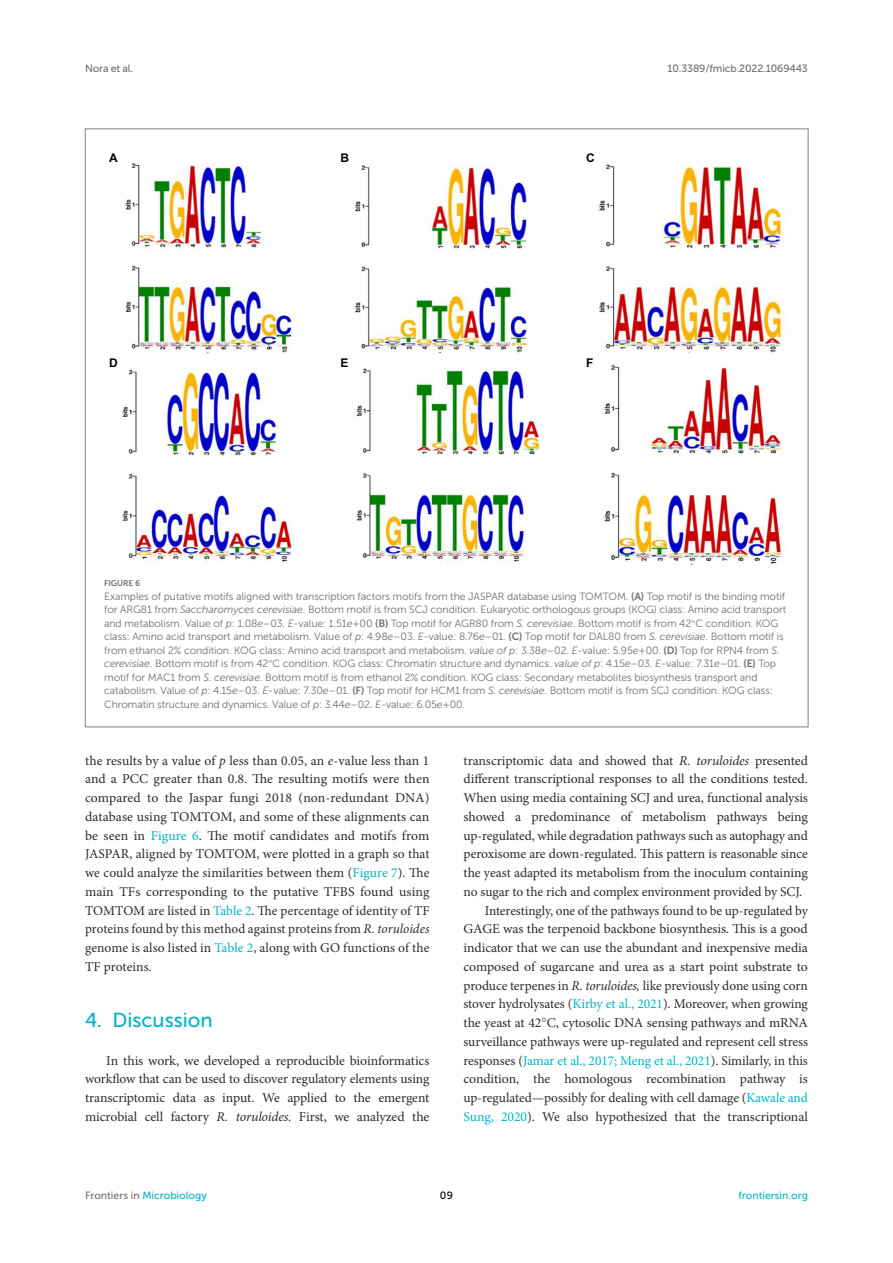
<style>
.page{position:relative;width:893px;height:1263px;background:#fff}
.page>*{position:absolute;margin:0;border:0;box-sizing:border-box;transform-origin:0 0}
.HEAD_1{font:20.25px "Museo Sans 500";color:#00b4c4}
.TEXT{font:13.5px/18.8px "Minion Pro";color:#2b2b2a;text-align:justify}
.TEXT_FLUSH{font:13.5px/18.8px "Minion Pro";letter-spacing:-.005em;color:#2b2b2a;text-align:justify}
.t1{font:700 12px "Arial";color:#000}
.FIG_LEG{font:10.5px/13.5px "Museo Sans 300";letter-spacing:-.01em;color:#706f70}
.t2{font:10.5px "Museo Sans 500";color:#00b4c4}
.t3{font:10.5px "Museo Sans 500";letter-spacing:-.015em;color:#706f70}
.t4{font:10.5px "Museo Sans 500";color:#000}
.FIG_HD{font:8.25px "Museo Sans 700";letter-spacing:-.01em;color:#706f70}
.s1{font-family:"Museo Sans 700"}
.s2{font-style:italic}
.s3{font-family:"STIX"}
.s4{color:#00b4c4}
.s5{color:#706f70}
</style>
<div class="page">
<img style="left:122px;top:163px;width:662px;height:402px">
<p class="t3" style="left:85px;top:63px;width:50px">Nora et al.</p>
<p class="t3" style="left:668px;top:63px;width:142px">10.3389/fmicb.2022.1069443</p>
<p class="t1" style="left:109px;top:149px;width:10px">A</p>
<p class="t1" style="left:109px;top:354px;width:10px">D</p>
<p class="t1" style="left:340px;top:149px;width:10px">B</p>
<p class="t1" style="left:340px;top:354px;width:10px">E</p>
<p class="t1" style="left:586px;top:149px;width:10px">C</p>
<p class="t1" style="left:586px;top:354px;width:9px">F</p>
<p class="FIG_HD" style="left:104px;top:579px;width:37px">FIGURE 6</p>
<p class="FIG_LEG" style="left:104px;top:590px;width:684px">Examples of putative motifs aligned with transcription factors motifs from the JASPAR database using TOMTOM. <span class="s1">(A)</span> Top motif is the binding motif for ARG81 from <span class="s2">Saccharomyces cerevisiae</span>. Bottom motif is from SCJ condition. Eukaryotic orthologous groups (KOG) class: Amino acid transport and metabolism. Value of <span class="s2">p</span>: 1.08<span class="s2">e</span>–03. <span class="s2">E</span>-value: 1.51<span class="s2">e</span> + 00 <span class="s1">(B)</span> Top motif for AGR80 from <span class="s2">S. cerevisiae</span>. Bottom motif is from 42<span class="s3">°</span>C condition. KOG class: Amino acid transport and metabolism. Value of <span class="s2">p</span>: 4.98<span class="s2">e</span>–03. <span class="s2">E</span>-value: 8.76<span class="s2">e</span>–01. <span class="s1">(C)</span> Top motif for DAL80 from <span class="s2">S. cerevisiae</span>. Bottom motif is from ethanol 2% condition. KOG class: Amino acid transport and metabolism. <span class="s2">value of p</span>: 3.38<span class="s2">e</span>–02. <span class="s2">E</span>-value: 5.95<span class="s2">e</span> + 00. <span class="s1">(D)</span> Top for RPN4 from <span class="s2">S. cerevisiae</span>. Bottom motif is from 42<span class="s3">°</span>C condition. KOG class: Chromatin structure and dynamics. <span class="s2">value of p</span>: 4.15<span class="s2">e</span>–03. <span class="s2">E</span>-value: 7.31<span class="s2">e</span>–01. <span class="s1">(E)</span> Top motif for MAC1 from <span class="s2">S. cerevisiae</span>. Bottom motif is from ethanol 2% condition. KOG class: Secondary metabolites biosynthesis transport and catabolism. Value of <span class="s2">p</span>: 4.15<span class="s2">e</span>–03. <span class="s2">E</span>-value: 7.30<span class="s2">e</span>–01. <span class="s1">(F)</span> Top motif for HCM1 from <span class="s2">S. cerevisiae</span>. Bottom motif is from SCJ condition. KOG class:<br>Chromatin structure and dynamics. Value of <span class="s2">p</span>: 3.44<span class="s2">e</span>–02. <span class="s2">E</span>-value: 6.05<span class="s2">e</span> + 00.</p>
<p class="TEXT" style="left:85px;top:751px;width:346px">the results by a value of <span class="s2">p</span> less than 0.05, an <span class="s2">e</span>-value less than 1 and a PCC greater than 0.8. The resulting motifs were then compared to the Jaspar fungi 2018 (non-redundant DNA) database using TOMTOM, and some of these alignments can be seen in <span class="s4">Figure 6</span>. The motif candidates and motifs from JASPAR, aligned by TOMTOM, were plotted in a graph so that we could analyze the similarities between them (<span class="s4">Figure 7</span>). The main TFs corresponding to the putative TFBS found using TOMTOM are listed in <span class="s4">Table 2</span>. The percentage of identity of TF proteins found by this method against proteins from <span class="s2">R. toruloides </span>genome is also listed in <span class="s4">Table 2</span>, along with GO functions of the TF proteins.</p>
<p class="HEAD_1" style="left:85px;top:1009px;width:129px">4. Discussion</p>
<p class="TEXT_FLUSH" style="left:85px;top:1051px;width:346px;text-indent:21px">In this work, we developed a reproducible bioinformatics workflow that can be used to discover regulatory elements using transcriptomic data as input. We applied to the emergent microbial cell factory <span class="s2">R. toruloides</span>. First, we analyzed the</p>
<p class="TEXT_FLUSH" style="left:463px;top:751px;width:346px">transcriptomic data and showed that <span class="s2">R. toruloides</span> presented different transcriptional responses to all the conditions tested.<br>When using media containing SCJ and urea, functional analysis showed a predominance of metabolism pathways being up-regulated, while degradation pathways such as autophagy and peroxisome are down-regulated. This pattern is reasonable since the yeast adapted its metabolism from the inoculum containing no sugar to the rich and complex environment provided by SCJ.</p>
<p class="TEXT" style="left:463px;top:901px;width:346px;text-indent:21px">Interestingly, one of the pathways found to be up-regulated by GAGE was the terpenoid backbone biosynthesis. This is a good indicator that we can use the abundant and inexpensive media composed of sugarcane and urea as a start point substrate to produce terpenes in <span class="s2">R. toruloides,</span> like previously done using corn stover hydrolysates (<span class="s4">Kirby et al., 2021</span>). Moreover, when growing the yeast at 42<span class="s3">°</span>C, cytosolic DNA sensing pathways and mRNA surveillance pathways were up-regulated and represent cell stress responses (<span class="s4">Jamar et al., 2017; Meng et al., 2021</span>). Similarly, in this condition, the homologous recombination pathway is up-regulated—possibly for dealing with cell damage (<span class="s4">Kawale and Sung, 2020</span>). We also hypothesized that the transcriptional</p>
<p class="t2" style="left:85px;top:1190px;width:123px"><span class="s5">Frontiers in</span> Microbiology</p>
<p class="t4" style="left:440px;top:1190px;width:15px">09</p>
<p class="t2" style="left:738px;top:1190px;width:71px">frontiersin.org</p>
</div>
